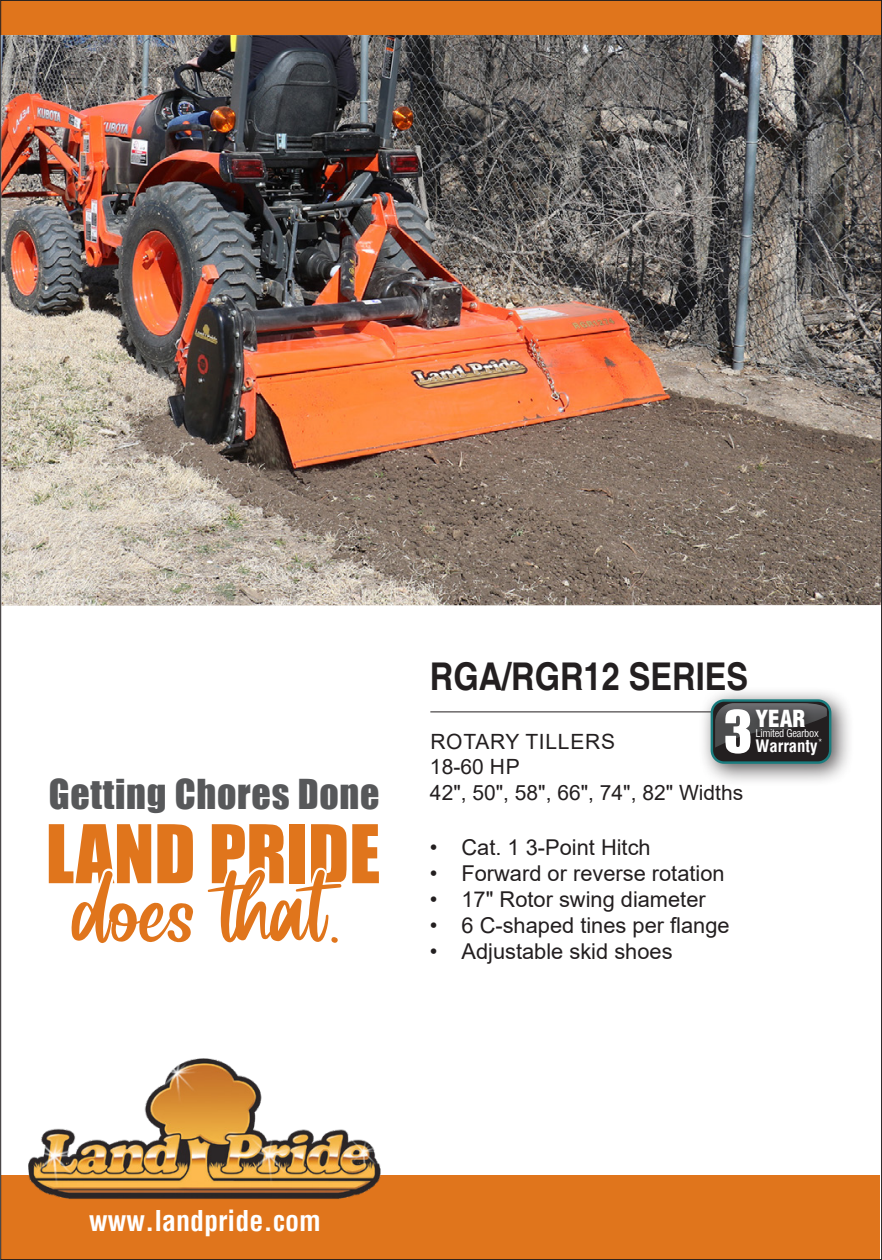
<style>
.page{position:relative;width:882px;height:1260px;background:#fff}
.page>*{position:absolute;margin:0;border:0;box-sizing:border-box;transform-origin:0 0}
.t1{font:700 38.15px "Helvetica";color:#231f20;scale:.85 1}
.t2{font:37.8px "Impact";letter-spacing:.02em;color:#57585a}
.t3{font:700 condensed 28px "Helvetica";color:#fff}
.t4{font:900 condensed 23.1px "Helvetica Com";color:#fff}
.Copy_Points{font:21.7px "Arial";color:#231f20}
.t5{font:21px/25.2px "Arial";color:#231f20}
.t6{font:21px "Arial";letter-spacing:.035em;color:#231f20}
.t7{font:700 condensed 16.8px "Helvetica";color:#fff}
.t8{font:condensed 10.5px "Helvetica";letter-spacing:-.03em;color:#fff}
</style>
<div class="page">
<img style="left:2px;top:35px;width:878px;height:571px">
<div style="left:1px;top:1175px;width:878px;height:85px;background:#e0751c"></div>
<img style="left:28px;top:1058px;width:353px;height:141px">
<div style="left:0;top:0;width:882px;height:35px;background:#e0751c"></div>
<svg style="left:49px;top:824px;width:144px;height:119px"></svg>
<svg style="left:207px;top:824px;width:172px;height:119px"></svg>
<hr style="left:430px;top:711px;width:380px;height:1px;background:#231f20">
<div style="left:697px;top:686px;width:158px;height:101px;background:#231f20;opacity:.75"></div>
<div style="left:712px;top:701px;width:118px;height:62px;background:#231f20;border-radius:12px"></div>
<div style="left:711px;top:699px;width:120px;height:65px;border:2px solid #1a7c7e;border-radius:12px"></div>
<div style="left:751px;top:705px;width:82px;height:59px;background:#231f20;opacity:.5"></div>
<svg style="left:715px;top:703px;width:112px;height:51px"></svg>
<h2 class="t2" style="left:49px;top:765px;width:332px">Getting Chores Done</h2>
<p class="t1" style="left:430px;top:654px;width:376px">RGA/RGR12 SERIES</p>
<p class="t6" style="left:430px;top:727px;width:186px">ROTARY TILLERS</p>
<p class="t5" style="left:430px;top:754px;width:315px">18-60 HP<br>42", 50", 58", 66", 74", 82" Widths</p>
<p class="t4" style="left:755px;top:704px;width:51px">YEAR</p>
<p class="t8" style="left:755px;top:727px;width:65px">Limited Gearbox</p>
<p class="t7" style="left:755px;top:735px;width:69px">Warranty<sup>*</sup></p>
<p class="Copy_Points" style="left:430px;top:832px;width:222px">• Cat. 1 3-Point Hitch</p>
<p class="Copy_Points" style="left:430px;top:858px;width:296px">• Forward or reverse rotation</p>
<p class="Copy_Points" style="left:430px;top:884px;width:277px">• 17" Rotor swing diameter</p>
<p class="Copy_Points" style="left:430px;top:911px;width:301px">• 6 C-shaped tines per flange</p>
<p class="Copy_Points" style="left:430px;top:937px;width:244px">• Adjustable skid shoes</p>
<p class="t3" style="left:89px;top:1202px;width:233px">www.landpride.com</p>
</div>
